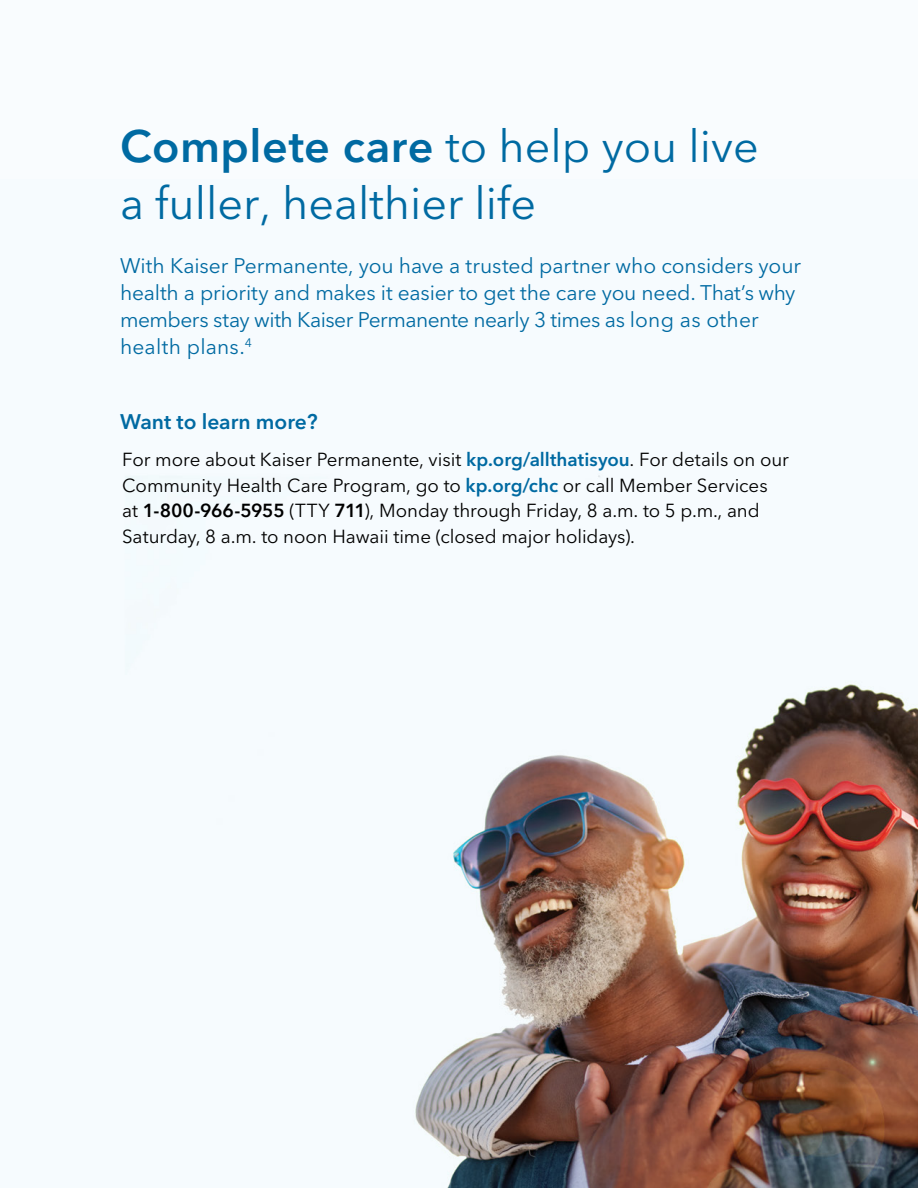
<style>
.page{position:relative;width:918px;height:1188px;background:#f9fcfe}
.page>*{position:absolute;margin:0;border:0;box-sizing:border-box;transform-origin:0 0}
.Page_Header_28_30{font:45px/57px "Avenir Next LT Pro";color:#006aa2}
.Intro_copy{font:21px/27px "Avenir Next LT Pro";letter-spacing:-.01em;color:#006aa2}
.Headline_22_27{font:600 21px "Avenir Next LT Pro";color:#006aa2}
.Body_11_15{font:18.75px/25.5px "Avenir Next LT Pro";letter-spacing:-.005em;color:#000}
.s1{font-weight:600}
.s2{font-weight:600;color:#006aa2}
</style>
<div class="page">
<img style="left:126px;top:475px;width:792px;height:713px">
<p class="Page_Header_28_30" style="left:120px;top:118px;width:640px"><span class="s1">Complete care</span> to help you live a fuller, healthier life</p>
<p class="Intro_copy" style="left:120px;top:253px;width:682px">With Kaiser Permanente, you have a trusted partner who considers your health a priority and makes it easier to get the care you need. That’s why members stay with Kaiser Permanente nearly 3 times as long as other health plans.<sup>4</sup></p>
<p class="Headline_22_27" style="left:120px;top:409px;width:199px">Want to learn more?</p>
<p class="Body_11_15" style="left:122px;top:447px;width:668px">For more about Kaiser Permanente, visit <span class="s2">kp.org/allthatisyou</span>. For details on our Community Health Care Program, go to <span class="s2">kp.org/chc</span> or call Member Services<br>at <span class="s1">1-800-966-5955</span> (TTY <span class="s1">711</span>), Monday through Friday, 8 a.m. to 5 p.m., and Saturday, 8 a.m. to noon Hawaii time (closed major holidays).</p>
</div>
